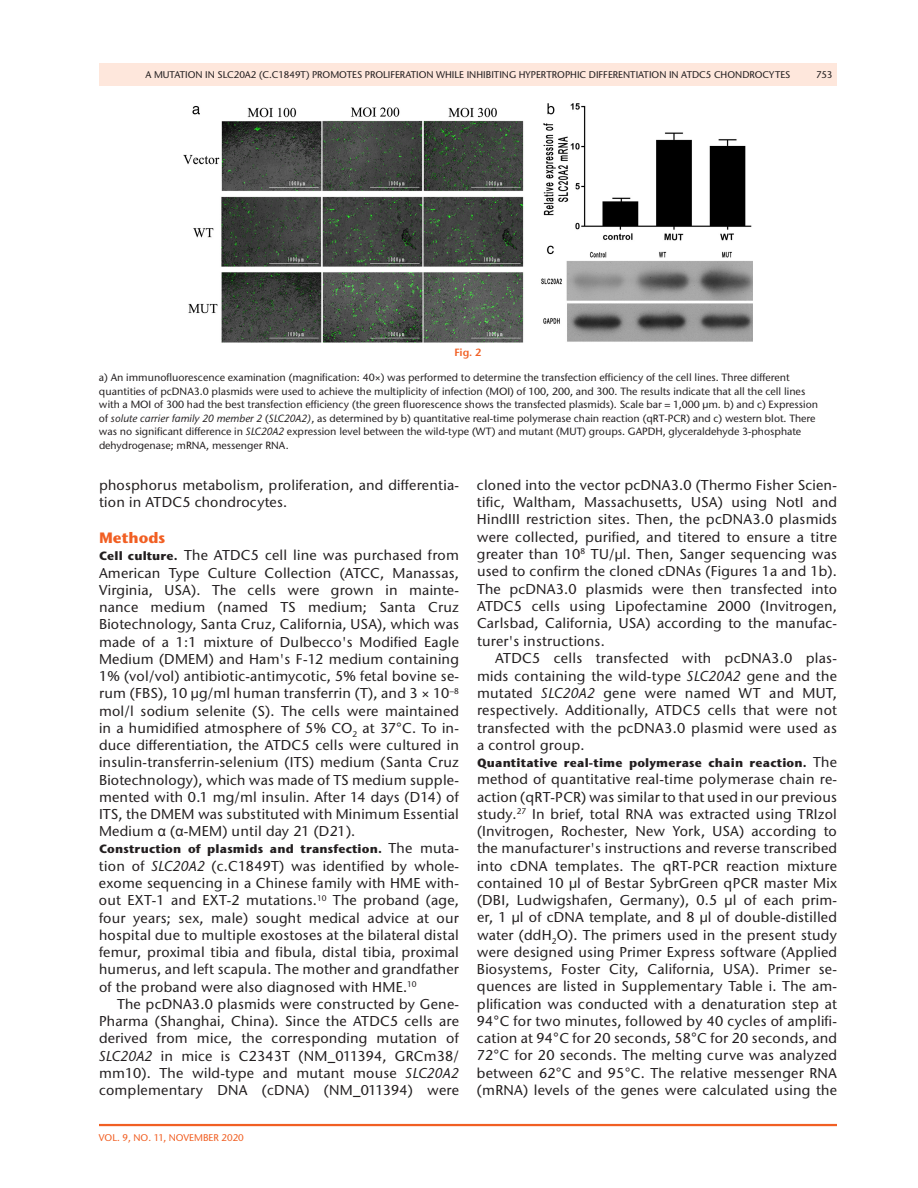
<style>
.page{position:relative;width:918px;height:1188px;background:#fff}
.page>*{position:absolute;margin:0;border:0;box-sizing:border-box;transform-origin:0 0}
.t1{font:700 15px "Stone Sans ITC Pro";color:#f15f23}
.t2{font:500 14.25px/17.2px "Stone Sans ITC Pro";letter-spacing:.015em;color:#231f20;text-align:justify}
.t3{font:700 12px "Stone Sans ITC Pro";letter-spacing:.015em;color:#231f20}
.t4{font:500 10.5px/13.5px "Stone Sans ITC Pro";color:#231f20}
.t5{font:600 10.5px "Stone Sans ITC Pro";color:#f15f23}
.t6{font:500 9.75px "Stone Sans ITC Pro";color:#231f20}
.t7{font:500 9.75px "Stone Sans ITC Pro";color:#f15f23}
.s1{font-style:italic}
.s2{font-weight:700;font-size:12px}
.s3{font-family:"Arial Unicode MS";font-weight:400}
.s4{font-weight:500;font-size:14.25px}
</style>
<div class="page">
<hr style="left:99px;top:1124px;width:738px;height:2px;background:#f15f23">
<div style="left:99px;top:63px;width:738px;height:23px;background:#fee7dc"></div>
<img style="left:183px;top:104px;width:570px;height:238px">
<p class="t6" style="left:146px;top:68px;width:646px">A MUTATION IN SLC20A2 (C.C1849T) PROMOTES PROLIFERATION WHILE INHIBITING HYPERTROPHIC DIFFERENTIATION IN ATDC5 CHONDROCYTES</p>
<p class="t6" style="left:816px;top:68px;width:18px">753</p>
<p class="t5" style="left:454px;top:345px;width:29px">Fig. 2</p>
<p class="t4" style="left:99px;top:371px;width:721px">a) An immunofluorescence examination (magnification: 40×) was performed to determine the transfection efficiency of the cell lines. Three different quantities of pcDNA3.0 plasmids were used to achieve the multiplicity of infection (MOI) of 100, 200, and 300. The results indicate that all the cell lines with a MOI of 300 had the best transfection efficiency (the green fluorescence shows the transfected plasmids). Scale bar = 1,000 μm. b) and c) Expression of <span class="s1">solute carrier family 20 member 2</span> (<span class="s1">SLC20A2)</span>, as determined by b) quantitative real-time polymerase chain reaction (qRT-PCR) and c) western blot. There was no significant difference in <span class="s1">SLC20A2</span> expression level between the wild-type (WT) and mutant (MUT) groups. GAPDH, glyceraldehyde 3-phosphate dehydrogenase; mRNA, messenger RNA.</p>
<p class="t2" style="left:99px;top:476px;width:362px">phosphorus metabolism, proliferation, and differentia&shy;tion in ATDC5 chondrocytes.</p>
<p class="t1" style="left:99px;top:528px;width:68px">Methods</p>
<p class="t2" style="left:99px;top:547px;width:362px"><span class="s2">Cell culture.</span> The ATDC5 cell line was purchased from American Type Culture Collection (ATCC, Manassas, Virginia, USA). The cells were grown in mainte&shy;nance medium (named TS medium; Santa Cruz Biotechnology, Santa Cruz, California, USA), which was made of a 1:1 mixture of Dulbecco's Modified Eagle Medium (DMEM) and Ham's F-12 medium containing 1% (vol/vol) antibiotic-antimycotic, 5% fetal bovine se&shy;rum (FBS), 10 μg/ml human transferrin (T), and 3 × 10<sup>−8 </sup>mol/l sodium selenite (S). The cells were maintained in a humidified atmosphere of 5% CO<sub>2</sub> at 37°C. To in&shy;duce differentiation, the ATDC5 cells were cultured in insulin-transferrin-selenium (ITS) medium (Santa Cruz Biotechnology), which was made of TS medium supple&shy;mented with 0.1 mg/ml insulin. After 14 days (D14) of ITS, the DMEM was substituted with Minimum Essential Medium <span class="s3">α</span> (<span class="s3">α</span>-MEM) until day 21 (D21).</p>
<p class="t3" style="left:99px;top:841px;width:361px">Construction of plasmids and transfection. <span class="s4">The muta-</span></p>
<p class="t2" style="left:99px;top:857px;width:362px">tion of <span class="s1">SLC20A2</span> (c.C1849T) was identified by whole&shy;exome sequencing in a Chinese family with HME with&shy;out EXT-1 and EXT-2 mutations.<sup>10</sup> The proband (age, four years; sex, male) sought medical advice at our hospital due to multiple exostoses at the bilateral distal femur, proximal tibia and fibula, distal tibia, proximal humerus, and left scapula. The mother and grandfather of the proband were also diagnosed with HME.<sup>10</sup></p>
<p class="t2" style="left:99px;top:995px;width:362px;text-indent:18px">The pcDNA3.0 plasmids were constructed by Gene-Pharma (Shanghai, China). Since the ATDC5 cells are derived from mice, the corresponding mutation of <span class="s1">SLC20A2</span> in mice is C2343T (NM_011394, GRCm38/ mm10). The wild-type and mutant mouse <span class="s1">SLC20A2 </span>complementary DNA (cDNA) (NM_011394) were</p>
<p class="t2" style="left:477px;top:476px;width:362px">cloned into the vector pcDNA3.0 (Thermo Fisher Scien&shy;tific, Waltham, Massachusetts, USA) using NotI and HindIII restriction sites. Then, the pcDNA3.0 plasmids were collected, purified, and titered to ensure a titre greater than 10<sup>8</sup> TU/µl. Then, Sanger sequencing was used to confirm the cloned cDNAs (Figures 1a and 1b).<br>The pcDNA3.0 plasmids were then transfected into ATDC5 cells using Lipofectamine 2000 (Invitrogen, Carlsbad, California, USA) according to the manufac&shy;turer's instructions.</p>
<p class="t2" style="left:477px;top:649px;width:362px;text-indent:18px">ATDC5 cells transfected with pcDNA3.0 plas&shy;mids containing the wild-type <span class="s1">SLC20A2</span> gene and the mutated <span class="s1">SLC20A2</span> gene were named WT and MUT, respectively. Additionally, ATDC5 cells that were not transfected with the pcDNA3.0 plasmid were used as a control group.</p>
<p class="t3" style="left:477px;top:755px;width:362px">Quantitative real-time polymerase chain reaction. <span class="s4">The</span></p>
<p class="t2" style="left:477px;top:771px;width:362px">method of quantitative real-time polymerase chain re&shy;action (qRT-PCR) was similar to that used in our previous study.<sup>27</sup> In brief, total RNA was extracted using TRIzol (Invitrogen, Rochester, New York, USA) according to the manufacturer's instructions and reverse transcribed into cDNA templates. The qRT-PCR reaction mixture contained 10 μl of Bestar SybrGreen qPCR master Mix (DBI, Ludwigshafen, Germany), 0.5 μl of each prim&shy;er, 1 μl of cDNA template, and 8 μl of double-distilled water (ddH<sub>2</sub>O). The primers used in the present study were designed using Primer Express software (Applied Biosystems, Foster City, California, USA). Primer se&shy;quences are listed in Supplementary Table i. The am&shy;plification was conducted with a denaturation step at 94°C for two minutes, followed by 40 cycles of amplifi&shy;cation at 94°C for 20 seconds, 58°C for 20 seconds, and 72°C for 20 seconds. The melting curve was analyzed between 62°C and 95°C. The relative messenger RNA (mRNA) levels of the genes were calculated using the</p>
<p class="t7" style="left:99px;top:1132px;width:146px">VOL. 9, NO. 11, NOVEMBER 2020</p>
</div>
